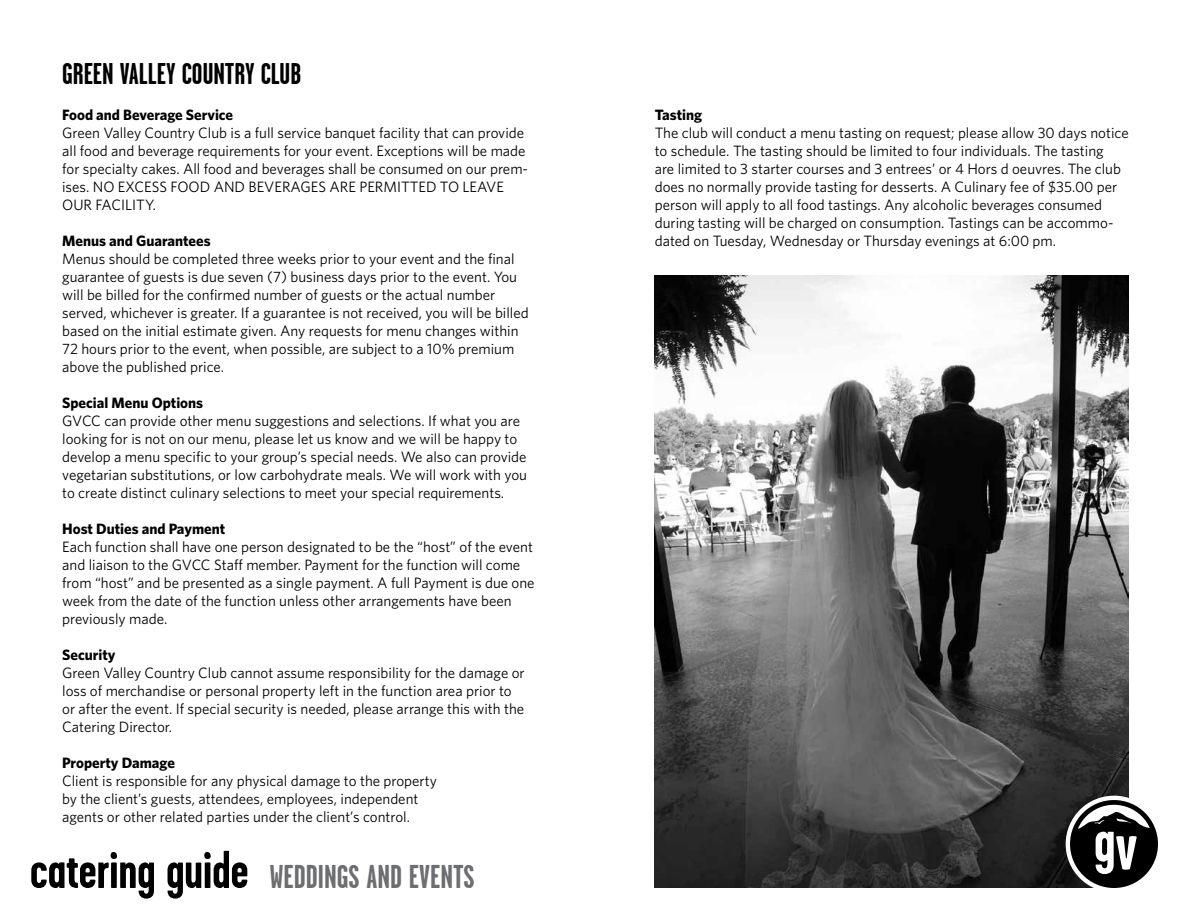
<style>
.page{position:relative;width:1188px;height:918px;background:#fff}
.page>*{position:absolute;margin:0;border:0;box-sizing:border-box;transform-origin:0 0}
.t1{font:700 33px "Garage Gothic";color:#6d6e71}
.t2{font:700 30px "Garage Gothic";color:#000}
.t3{font:15px/18px "Whitney";color:#000}
.t4{font:700 15px "Whitney";color:#000}
.s1{font-size:53.1px;color:#000}
</style>
<div class="page">
<img style="left:655px;top:275px;width:474px;height:613px">
<div style="left:1066px;top:796px;width:96px;height:96px;border:14px solid #fff;border-radius:50%"></div>
<div style="left:1070px;top:800px;width:88px;height:88px;border:5px solid #000;border-radius:50%"></div>
<svg style="left:1073px;top:811px;width:82px;height:74px"></svg>
<h2 class="t2" style="left:62px;top:58px;width:241px">GREEN VALLEY COUNTRY CLUB</h2>
<p class="t4" style="left:62px;top:106px;width:173px">Food and Beverage Service</p>
<p class="t3" style="left:62px;top:123px;width:467px">Green Valley Country Club is a full service banquet facility that can provide all food and beverage requirements for your event. Exceptions will be made for specialty cakes. All food and beverages shall be consumed on our prem&shy;ises. NO EXCESS FOOD AND BEVERAGES ARE PERMITTED TO LEAVE OUR FACILITY.</p>
<p class="t4" style="left:62px;top:232px;width:150px">Menus and Guarantees</p>
<p class="t3" style="left:62px;top:249px;width:468px">Menus should be completed three weeks prior to your event and the final guarantee of guests is due seven (7) business days prior to the event. You will be billed for the confirmed number of guests or the actual number served, whichever is greater. If a guarantee is not received, you will be billed based on the initial estimate given. Any requests for menu changes within 72 hours prior to the event, when possible, are subject to a 10% premium above the published price.</p>
<p class="t4" style="left:62px;top:394px;width:143px">Special Menu Options</p>
<p class="t3" style="left:62px;top:411px;width:466px">GVCC can provide other menu suggestions and selections. If what you are looking for is not on our menu, please let us know and we will be happy to develop a menu specific to your group’s special needs. We also can provide vegetarian substitutions, or low carbohydrate meals. We will work with you to create distinct culinary selections to meet your special requirements.</p>
<p class="t4" style="left:62px;top:520px;width:165px">Host Duties and Payment</p>
<p class="t3" style="left:62px;top:537px;width:474px">Each function shall have one person designated to be the “host” of the event and liaison to the GVCC Staff member. Payment for the function will come from “host” and be presented as a single payment. A full Payment is due one week from the date of the function unless other arrangements have been previously made.</p>
<p class="t4" style="left:62px;top:646px;width:55px">Security</p>
<p class="t3" style="left:62px;top:663px;width:464px">Green Valley Country Club cannot assume responsibility for the damage or loss of merchandise or personal property left in the function area prior to or after the event. If special security is needed, please arrange this with the Catering Director.</p>
<p class="t4" style="left:62px;top:754px;width:114px">Property Damage</p>
<p class="t3" style="left:62px;top:771px;width:376px">Client is responsible for any physical damage to the property by the client’s guests, attendees, employees, independent agents or other related parties under the client’s control.</p>
<h1 class="t1" style="left:30px;top:859px;width:446px"><span class="s1">catering guide</span> WEDDINGS AND EVENTS</h1>
<p class="t4" style="left:655px;top:105px;width:49px">Tasting</p>
<p class="t3" style="left:655px;top:123px;width:475px">The club will conduct a menu tasting on request; please allow 30 days notice to schedule. The tasting should be limited to four individuals. The tasting<br>are limited to 3 starter courses and 3 entrees’ or 4 Hors d oeuvres. The club does no normally provide tasting for desserts. A Culinary fee of $35.00 per person will apply to all food tastings. Any alcoholic beverages consumed during tasting will be charged on consumption. Tastings can be accommo&shy;dated on Tuesday, Wednesday or Thursday evenings at 6:00 pm.</p>
</div>
